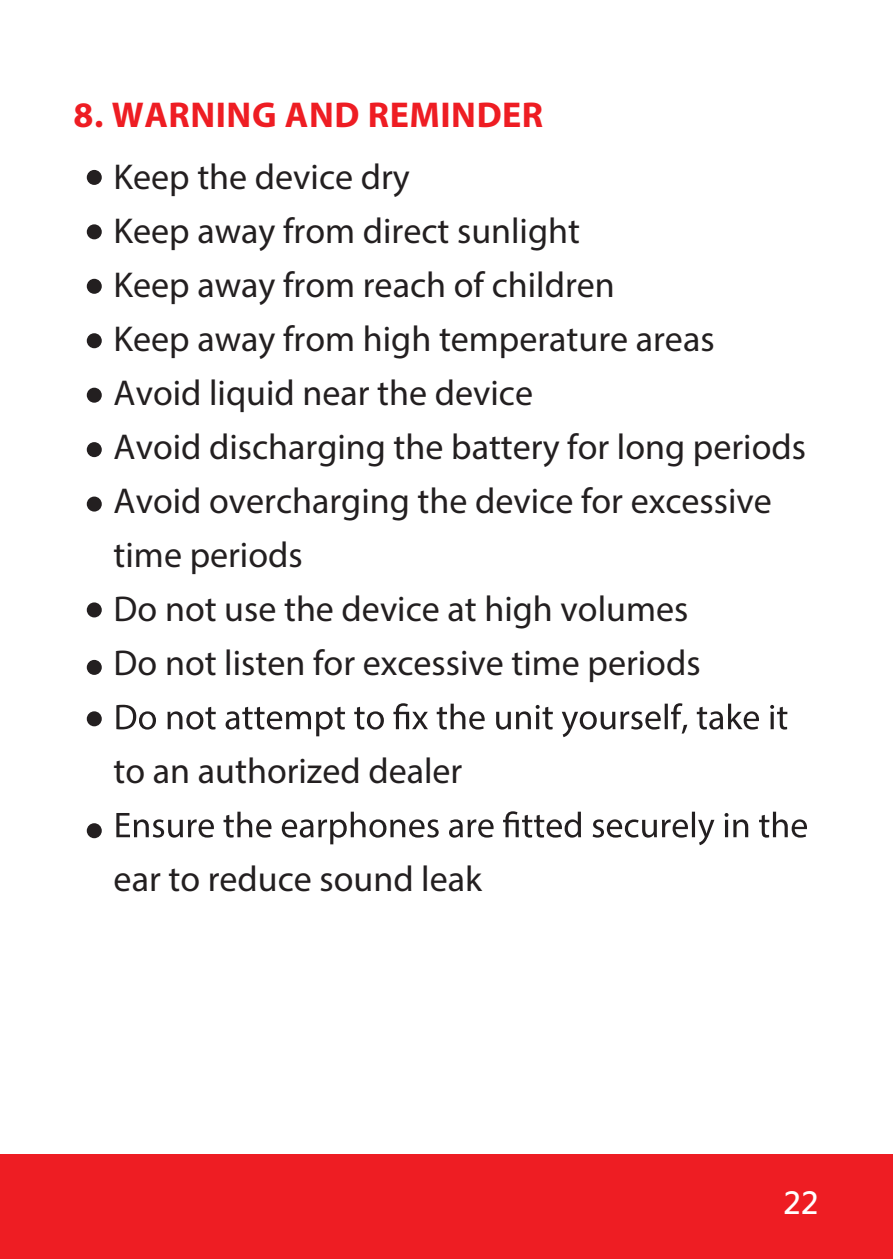
<style>
.page{position:relative;width:893px;height:1259px;background:#fff}
.page>*{position:absolute;margin:0;border:0;box-sizing:border-box;transform-origin:0 0}
.t1{font:36px/54px "Myriad Pro";color:#231f20}
.t2{font:700 36px "Myriad Pro";letter-spacing:.015em;color:#ee1d23}
.t3{font:700 30px "Microsoft Jheng Hei";color:#fff}
</style>
<div class="page">
<div style="left:0;top:1154px;width:893px;height:104px;background:#ee1d23"></div>
<div style="left:87px;top:170px;width:15px;height:15px;background:#231f20;border-radius:50%"></div>
<div style="left:87px;top:224px;width:15px;height:15px;background:#231f20;border-radius:50%"></div>
<div style="left:87px;top:279px;width:15px;height:15px;background:#231f20;border-radius:50%"></div>
<div style="left:87px;top:333px;width:15px;height:15px;background:#231f20;border-radius:50%"></div>
<div style="left:87px;top:388px;width:15px;height:15px;background:#231f20;border-radius:50%"></div>
<div style="left:87px;top:442px;width:15px;height:15px;background:#231f20;border-radius:50%"></div>
<div style="left:87px;top:496px;width:15px;height:15px;background:#231f20;border-radius:50%"></div>
<div style="left:87px;top:602px;width:15px;height:15px;background:#231f20;border-radius:50%"></div>
<div style="left:87px;top:660px;width:15px;height:15px;background:#231f20;border-radius:50%"></div>
<div style="left:87px;top:711px;width:15px;height:15px;background:#231f20;border-radius:50%"></div>
<div style="left:87px;top:823px;width:15px;height:15px;background:#231f20;border-radius:50%"></div>
<svg style="left:116px;top:703px;width:671px;height:34px"></svg>
<svg style="left:116px;top:811px;width:691px;height:34px"></svg>
<p class="t2" style="left:74px;top:91px;width:471px">8. WARNING AND REMINDER</p>
<p class="t1" style="left:114px;top:149px;width:694px">Keep the device dry<br>Keep away from direct sunlight<br>Keep away from reach of children<br>Keep away from high temperature areas<br>Avoid liquid near the device<br>Avoid discharging the battery for long periods<br>Avoid overcharging the device for excessive time periods<br>Do not use the device at high volumes<br>Do not listen for excessive time periods</p>
<p class="t1" style="left:114px;top:743px;width:350px">to an authorized dealer</p>
<p class="t1" style="left:114px;top:851px;width:370px">ear to reduce sound leak</p>
<p class="t3" style="left:783px;top:1184px;width:37px">22</p>
</div>
